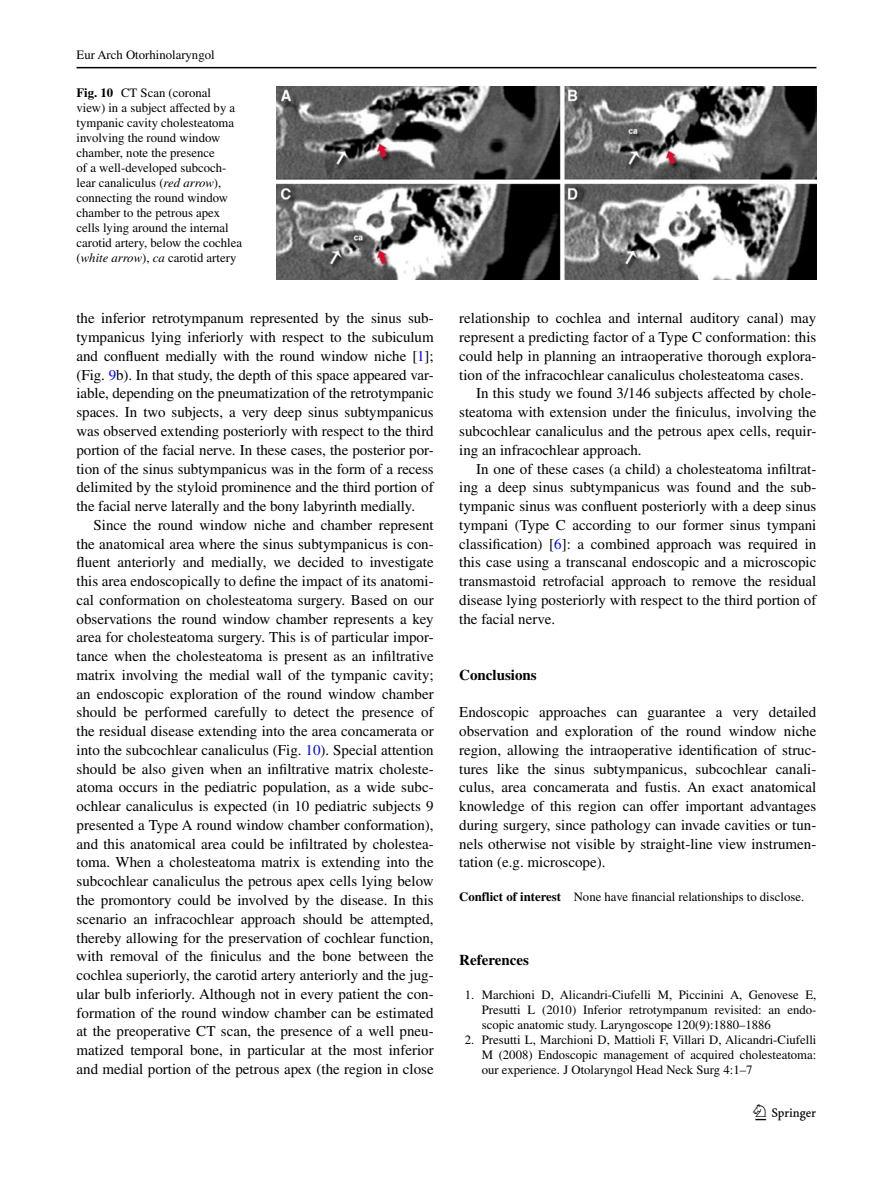
<style>
.page{position:relative;width:893px;height:1187px;background:#fff}
.page>*{position:absolute;margin:0;border:0;box-sizing:border-box;transform-origin:0 0}
.t1{font:22.5px "Springnew";color:#000}
.t2{font:15px/18.8px "Times";color:#000;text-align:justify}
.t3{font:700 15px "Times";color:#000}
.t4{font:12.75px/15px "Times";color:#000;text-align:justify}
.s1{font-weight:700}
.s2{font-style:italic}
.s3{color:#00f}
</style>
<div class="page">
<hr style="left:77px;top:67px;width:739px;height:1px;background:#000">
<img style="left:276px;top:87px;width:540px;height:192px">
<p class="t4" style="left:77px;top:48px;width:140px">Eur Arch Otorhinolaryngol</p>
<p class="t4" style="left:77px;top:85px;width:167px;text-align:left"><span class="s1">Fig. 10</span> CT Scan (coronal view) in a subject affected by a tympanic cavity cholesteatoma involving the round window chamber, note the presence<br>of a well-developed subcoch&shy;lear canaliculus (<span class="s2">red arrow</span>), connecting the round window chamber to the petrous apex cells lying around the internal carotid artery, below the cochlea (<span class="s2">white arrow</span>), <span class="s2">ca</span> carotid artery</p>
<p class="t2" style="left:77px;top:309px;width:359px">the inferior retrotympanum represented by the sinus sub&shy;tympanicus lying inferiorly with respect to the subiculum and confluent medially with the round window niche [<span class="s3">1</span>]; (Fig. <span class="s3">9</span>b). In that study, the depth of this space appeared var&shy;iable, depending on the pneumatization of the retrotympanic spaces. In two subjects, a very deep sinus subtympanicus was observed extending posteriorly with respect to the third portion of the facial nerve. In these cases, the posterior por&shy;tion of the sinus subtympanicus was in the form of a recess delimited by the styloid prominence and the third portion of the facial nerve laterally and the bony labyrinth medially.</p>
<p class="t2" style="left:77px;top:515px;width:359px;text-indent:17px">Since the round window niche and chamber represent the anatomical area where the sinus subtympanicus is con&shy;fluent anteriorly and medially, we decided to investigate this area endoscopically to define the impact of its anatomi&shy;cal conformation on cholesteatoma surgery. Based on our observations the round window chamber represents a key area for cholesteatoma surgery. This is of particular impor&shy;tance when the cholesteatoma is present as an infiltrative matrix involving the medial wall of the tympanic cavity; an endoscopic exploration of the round window chamber should be performed carefully to detect the presence of the residual disease extending into the area concamerata or into the subcochlear canaliculus (Fig. <span class="s3">10</span>). Special attention should be also given when an infiltrative matrix choleste&shy;atoma occurs in the pediatric population, as a wide subc&shy;ochlear canaliculus is expected (in 10 pediatric subjects 9 presented a Type A round window chamber conformation), and this anatomical area could be infiltrated by cholestea&shy;toma. When a cholesteatoma matrix is extending into the subcochlear canaliculus the petrous apex cells lying below the promontory could be involved by the disease. In this scenario an infracochlear approach should be attempted, thereby allowing for the preservation of cochlear function, with removal of the finiculus and the bone between the cochlea superiorly, the carotid artery anteriorly and the jug&shy;ular bulb inferiorly. Although not in every patient the con&shy;formation of the round window chamber can be estimated at the preoperative CT scan, the presence of a well pneu&shy;matized temporal bone, in particular at the most inferior and medial portion of the petrous apex (the region in close</p>
<p class="t2" style="left:459px;top:309px;width:359px">relationship to cochlea and internal auditory canal) may</p>
<p class="t2" style="left:459px;top:327px;width:359px">represent a predicting factor of a Type C conformation: this</p>
<p class="t2" style="left:459px;top:346px;width:359px">could help in planning an intraoperative thorough explora-</p>
<p class="t2" style="left:459px;top:365px;width:346px">tion of the infracochlear canaliculus cholesteatoma cases.</p>
<p class="t2" style="left:476px;top:384px;width:342px">In this study we found 3/146 subjects affected by chole-</p>
<p class="t2" style="left:459px;top:402px;width:359px">steatoma with extension under the finiculus, involving the</p>
<p class="t2" style="left:459px;top:421px;width:359px">subcochlear canaliculus and the petrous apex cells, requir-</p>
<p class="t2" style="left:459px;top:440px;width:184px">ing an infracochlear approach.</p>
<p class="t2" style="left:476px;top:459px;width:342px">In one of these cases (a child) a cholesteatoma infiltrat-</p>
<p class="t2" style="left:459px;top:477px;width:359px">ing a deep sinus subtympanicus was found and the sub-</p>
<p class="t2" style="left:459px;top:496px;width:359px">tympanic sinus was confluent posteriorly with a deep sinus</p>
<p class="t2" style="left:459px;top:515px;width:359px">tympani (Type C according to our former sinus tympani</p>
<p class="t2" style="left:459px;top:534px;width:359px">classification) [<span class="s3">6</span>]: a combined approach was required in</p>
<p class="t2" style="left:459px;top:552px;width:359px">this case using a transcanal endoscopic and a microscopic</p>
<p class="t2" style="left:459px;top:571px;width:359px">transmastoid retrofacial approach to remove the residual</p>
<p class="t2" style="left:459px;top:590px;width:359px">disease lying posteriorly with respect to the third portion of</p>
<p class="t2" style="left:459px;top:609px;width:97px">the facial nerve.</p>
<p class="t3" style="left:459px;top:665px;width:79px">Conclusions</p>
<p class="t2" style="left:459px;top:702px;width:359px">Endoscopic approaches can guarantee a very detailed observation and exploration of the round window niche region, allowing the intraoperative identification of struc&shy;tures like the sinus subtympanicus, subcochlear canali&shy;culus, area concamerata and fustis. An exact anatomical knowledge of this region can offer important advantages during surgery, since pathology can invade cavities or tun&shy;nels otherwise not visible by straight-line view instrumen&shy;tation (e.g. microscope).</p>
<p class="t4" style="left:459px;top:889px;width:346px"><span class="s1">Conflict of interest</span> None have financial relationships to disclose.</p>
<p class="t3" style="left:459px;top:950px;width:71px">References</p>
<p class="t4" style="left:482px;top:986px;width:336px;text-indent:-17px">1. Marchioni D, Alicandri-Ciufelli M, Piccinini A, Genovese E, Presutti L (2010) Inferior retrotympanum revisited: an endo&shy;scopic anatomic study. Laryngoscope 120(9):1880–1886</p>
<p class="t4" style="left:482px;top:1031px;width:336px;text-indent:-17px">2. Presutti L, Marchioni D, Mattioli F, Villari D, Alicandri-Ciufelli M (2008) Endoscopic management of acquired cholesteatoma: our experience. J Otolaryngol Head Neck Surg 4:1–7</p>
<h1 class="t1" style="left:755px;top:1104px;width:62px">1 3</h1>
</div>
